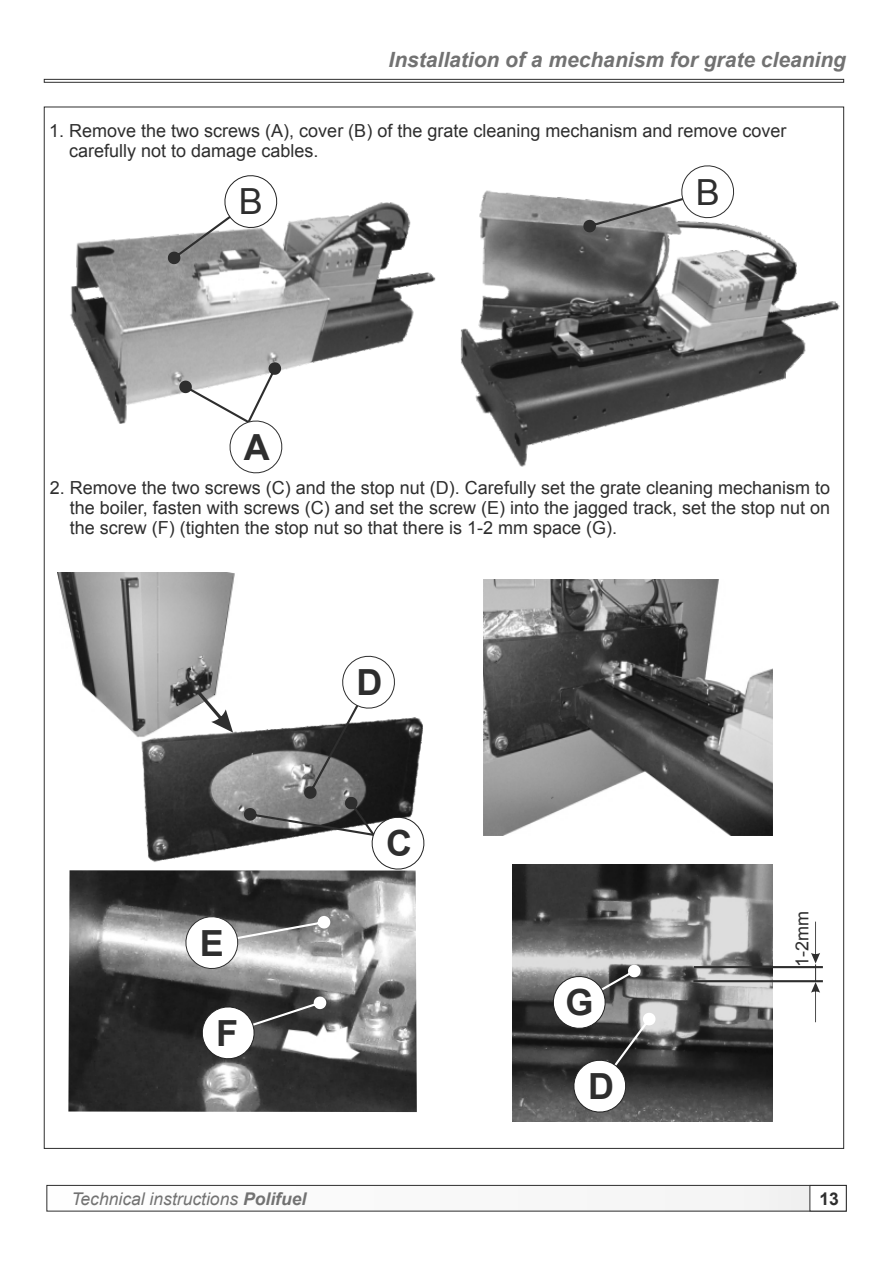
<style>
.page{position:relative;width:893px;height:1263px;background:#fff}
.page>*{position:absolute;margin:0;border:0;box-sizing:border-box;transform-origin:0 0}
.t1{font:700 36px "Arial";color:#2e2e2e}
.t2{font:36px "Arial";color:#2e2e2e}
.t3{font:italic 700 21px "Arial";color:#727272}
.t4{font:18px/20.1px "Arial";color:#2e2e2e}
.t5{font:italic 17.55px "Arial";color:#727272}
.t6{font:700 17.55px "Arial";color:#2e2e2e}
.s1{font-weight:700}
</style>
<div class="page">
<img style="left:58px;top:572px;width:177px;height:165px">
<img style="left:137px;top:707px;width:107px;height:155px">
<div style="left:44px;top:79px;width:800px;height:4px;border:1px solid #2e2e2e"></div>
<div style="left:47px;top:1185px;width:799px;height:26px;background:#f9f9f9"></div>
<div style="left:46px;top:1185px;width:801px;height:26px;border:1px solid #2e2e2e"></div>
<div style="left:809px;top:1185px;width:38px;height:26px;background:#fff;border:1px solid #2e2e2e"></div>
<img style="left:70px;top:202px;width:343px;height:222px">
<img style="left:413px;top:173px;width:432px;height:308px">
<svg style="left:583px;top:165px;width:154px;height:67px"></svg>
<img style="left:68px;top:870px;width:349px;height:242px">
<svg style="left:182px;top:913px;width:148px;height:59px"></svg>
<svg style="left:199px;top:996px;width:127px;height:66px"></svg>
<svg style="left:196px;top:690px;width:37px;height:42px"></svg>
<svg style="left:244px;top:655px;width:181px;height:218px"></svg>
<svg style="left:168px;top:175px;width:112px;height:89px"></svg>
<img style="left:483px;top:580px;width:290px;height:256px">
<svg style="left:179px;top:362px;width:106px;height:112px"></svg>
<img style="left:513px;top:865px;width:260px;height:256px">
<svg style="left:550px;top:965px;width:105px;height:151px"></svg>
<hr style="left:694px;top:966px;width:129px;height:2px;background:#2e2e2e">
<hr style="left:693px;top:980px;width:130px;height:2px;background:#2e2e2e">
<svg style="left:811px;top:922px;width:9px;height:100px"></svg>
<p class="t3" style="left:389px;top:46px;width:459px">Installation of a mechanism for grate cleaning</p>
<p class="t4" style="left:69px;top:121px;width:719px;text-indent:-20px">1. Remove the two screws (A), cover (B) of the grate cleaning mechanism and remove cover carefully not to damage cables.</p>
<h1 class="t2" style="left:696px;top:168px;width:26px">B</h1>
<h1 class="t2" style="left:239px;top:178px;width:26px">B</h1>
<h1 class="t1" style="left:244px;top:423px;width:27px">A</h1>
<p class="t4" style="left:70px;top:478px;width:762px;text-align:justify;text-indent:-20px">2. Remove the two screws (C) and the stop nut (D). Carefully set the grate cleaning mechanism to the boiler, fasten with screws (C) and set the screw (E) into the jagged track, set the stop nut on the screw (F) (tighten the stop nut so that there is 1-2 mm space (G).</p>
<h1 class="t1" style="left:357px;top:659px;width:27px">D</h1>
<h1 class="t1" style="left:200px;top:919px;width:26px">E</h1>
<h1 class="t1" style="left:216px;top:1009px;width:23px">F</h1>
<p class="t5" style="left:71px;top:1187px;width:236px">Technical instructions <span class="s1">Polifuel</span></p>
<h1 class="t1" style="left:386px;top:820px;width:27px">C</h1>
<h1 class="t1" style="left:565px;top:979px;width:30px">G</h1>
<h1 class="t1" style="left:588px;top:1063px;width:27px">D</h1>
<p class="t4" style="left:792px;top:966px;width:57px;rotate:-90deg">1-2mm</p>
<p class="t6" style="left:819px;top:1187px;width:21px">13</p>
</div>
